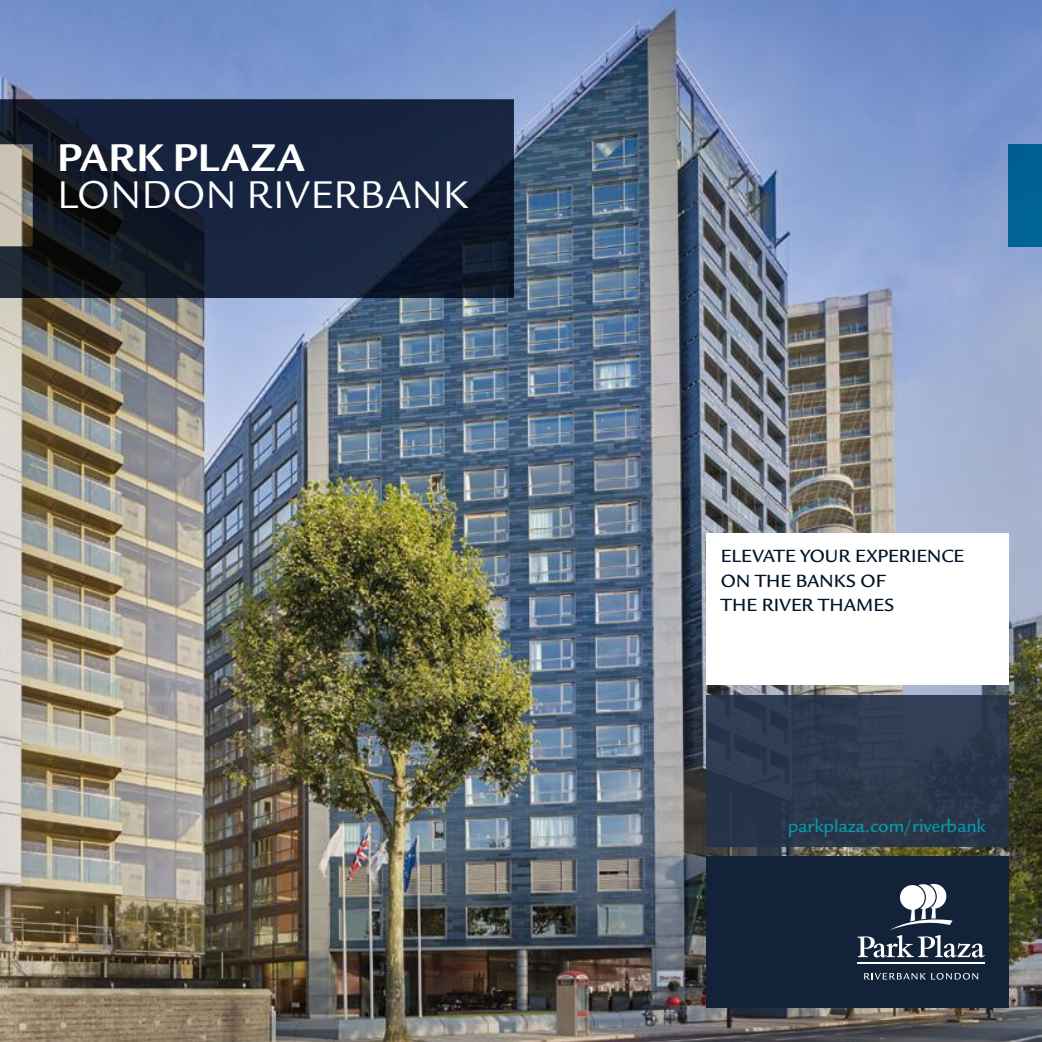
<style>
.page{position:relative;width:1042px;height:1042px;background:#fff}
.page>*{position:absolute;margin:0;border:0;box-sizing:border-box;transform-origin:0 0}
.t1{font:42px "Legacy San ITC";letter-spacing:.02em;color:#fff}
.t2{font:700 42px "Legacy San ITC";letter-spacing:.02em;color:#fff}
.t3{font:19.25px/24.5px "Legacy San ITC Medi SC";color:#01152a}
.t4{font:500 19.25px "Legacy San ITC";letter-spacing:-.01em;color:#009cb4}
</style>
<div class="page">
<img style="left:0;top:0;width:1042px;height:1042px">
<svg style="left:0;top:99px;width:514px;height:199px;background:#192438"></svg>
<div style="left:706px;top:856px;width:302px;height:151px;background:#122239"></div>
<div style="left:706px;top:695px;width:302px;height:151px;background:#2c384c"></div>
<div style="left:706px;top:533px;width:302px;height:151px;background:#fff"></div>
<hr style="left:858px;top:962px;width:127px;height:1px;background:#fff">
<svg style="left:857px;top:884px;width:128px;height:73px"></svg>
<svg style="left:864px;top:973px;width:114px;height:6px"></svg>
<div style="left:1008px;top:144px;width:34px;height:102px;background:#006293"></div>
<h1 class="t2" style="left:57px;top:133px;width:249px">PARK PLAZA</h1>
<h1 class="t1" style="left:57px;top:171px;width:412px">LONDON RIVERBANK</h1>
<p class="t3" style="left:721px;top:544px;width:245px">ELEVATE YOUR EXPERIENCE<br>ON THE BANKS OF<br>THE RIVER THAMES</p>
<p class="t4" style="left:788px;top:815px;width:200px">parkplaza.com/riverbank</p>
</div>
